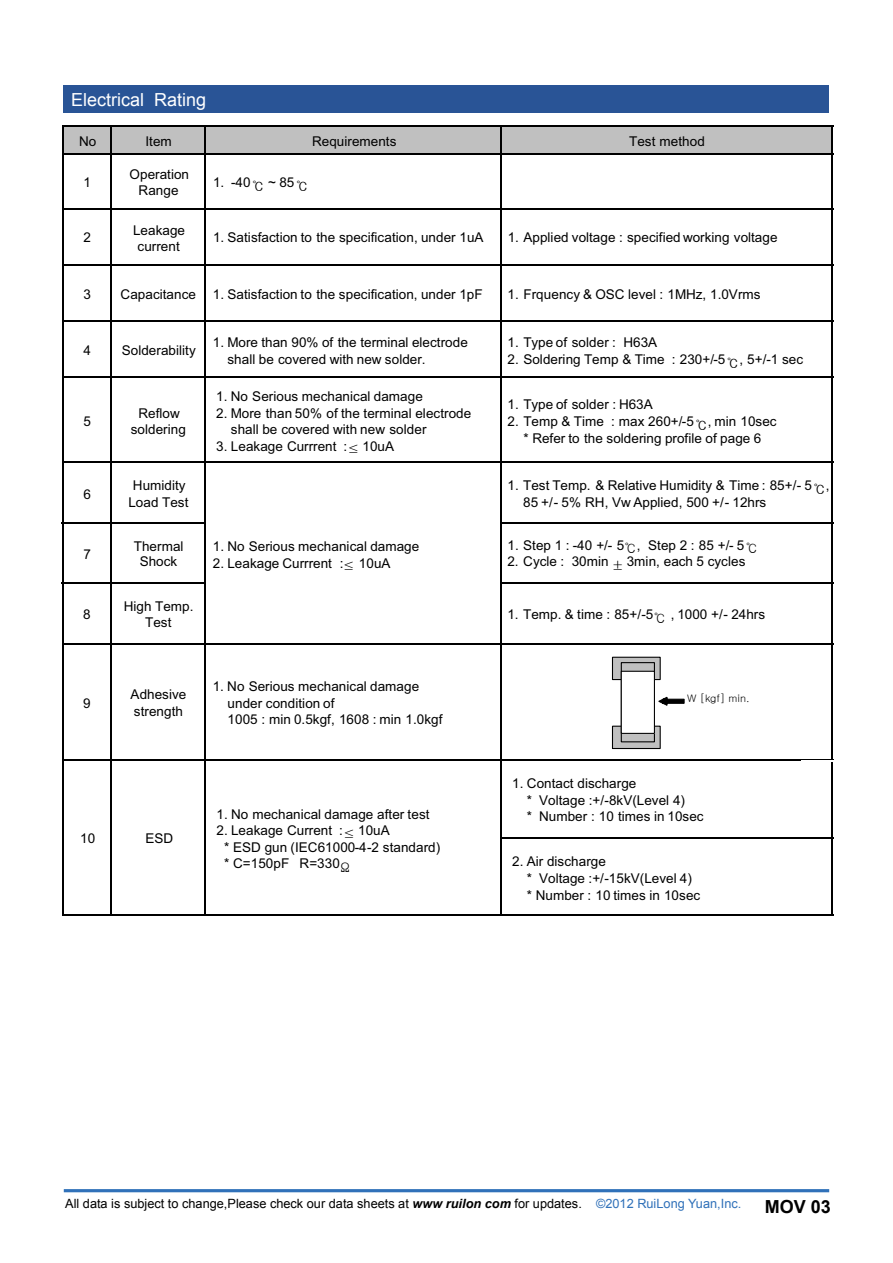
<style>
.page{position:relative;width:893px;height:1263px;background:#fff}
.page>*{position:absolute;margin:0;border:0;box-sizing:border-box;transform-origin:0 0}
.t1{font:18px "Arial";color:#fff}
.t2{font:700 18px "Arial";color:#000}
.t3{font:13.5px/17px "Arial";letter-spacing:.005em;color:#000}
.t4{font:12.75px "Arial";color:#000}
.t5{font:10.5px "Gulim";color:#000}
.s1{font-family:"Dotum"}
.s2{font-family:"Gulim"}
.s3{font-weight:700;font-style:italic}
.s4{color:#3071b9}
</style>
<div class="page">
<hr style="left:64px;top:1189px;width:765px;height:3px;background:#3071b9">
<div style="left:64px;top:85px;width:765px;height:27px;background:#295496"></div>
<div style="left:62px;top:125px;width:48px;height:29px;background:#c0c0c0"></div>
<div style="left:110px;top:125px;width:62px;height:29px;background:#c0c0c0"></div>
<div style="left:172px;top:125px;width:32px;height:29px;background:#c0c0c0"></div>
<div style="left:204px;top:125px;width:33px;height:29px;background:#c0c0c0"></div>
<div style="left:237px;top:125px;width:66px;height:29px;background:#c0c0c0"></div>
<div style="left:303px;top:125px;width:66px;height:29px;background:#c0c0c0"></div>
<div style="left:369px;top:125px;width:65px;height:29px;background:#c0c0c0"></div>
<div style="left:434px;top:125px;width:66px;height:29px;background:#c0c0c0"></div>
<div style="left:500px;top:125px;width:33px;height:29px;background:#c0c0c0"></div>
<div style="left:533px;top:125px;width:32px;height:29px;background:#c0c0c0"></div>
<div style="left:565px;top:125px;width:66px;height:29px;background:#c0c0c0"></div>
<div style="left:631px;top:125px;width:66px;height:29px;background:#c0c0c0"></div>
<div style="left:697px;top:125px;width:66px;height:29px;background:#c0c0c0"></div>
<div style="left:763px;top:125px;width:69px;height:29px;background:#c0c0c0"></div>
<hr style="left:62px;top:125px;width:771px;height:2px;background:#000">
<hr style="left:62px;top:153px;width:771px;height:1px;background:#000">
<hr style="left:62px;top:209px;width:771px;height:1px;background:#000">
<hr style="left:62px;top:264px;width:771px;height:2px;background:#000">
<hr style="left:62px;top:320px;width:771px;height:2px;background:#000">
<hr style="left:62px;top:376px;width:771px;height:2px;background:#000">
<hr style="left:62px;top:462px;width:771px;height:1px;background:#000">
<hr style="left:62px;top:522px;width:144px;height:2px;background:#000">
<hr style="left:500px;top:522px;width:333px;height:2px;background:#000">
<hr style="left:62px;top:582px;width:144px;height:2px;background:#000">
<hr style="left:500px;top:582px;width:333px;height:2px;background:#000">
<hr style="left:62px;top:643px;width:771px;height:1px;background:#000">
<hr style="left:62px;top:759px;width:771px;height:2px;background:#000">
<hr style="left:500px;top:837px;width:333px;height:1px;background:#000">
<hr style="left:62px;top:914px;width:771px;height:2px;background:#000">
<hr style="left:62px;top:125px;width:1px;height:791px;background:#000">
<hr style="left:110px;top:125px;width:2px;height:791px;background:#000">
<hr style="left:204px;top:125px;width:2px;height:791px;background:#000">
<hr style="left:500px;top:125px;width:2px;height:791px;background:#000">
<hr style="left:832px;top:125px;width:1px;height:791px;background:#000">
<hr style="left:801px;top:761px;width:49px;height:1px;background:#fff">
<div style="left:612px;top:726px;width:49px;height:23px;background:#c0c0c0;border:1px solid #000"></div>
<div style="left:612px;top:657px;width:49px;height:23px;background:#c0c0c0;border:1px solid #000"></div>
<div style="left:621px;top:662px;width:34px;height:80px;border:1px solid #000"></div>
<div style="left:621px;top:671px;width:33px;height:62px;background:#fff"></div>
<div style="left:621px;top:671px;width:34px;height:63px;border:1px solid #000"></div>
<svg style="left:658px;top:697px;width:26px;height:8px"></svg>
<h1 class="t1" style="left:71px;top:88px;width:137px">Electrical Rating</h1>
<p class="t3" style="left:79px;top:133px;width:19px">No</p>
<p class="t3" style="left:146px;top:133px;width:28px">Item</p>
<p class="t3" style="left:312px;top:133px;width:86px">Requirements</p>
<p class="t3" style="left:629px;top:133px;width:77px">Test method</p>
<p class="t3" style="left:84px;top:174px;width:9px">1</p>
<p class="t3" style="left:130px;top:167px;width:61px;line-height:15.6px;text-align:center">Operation<br>Range</p>
<p class="t3" style="left:213px;top:174px;width:97px">1. -40<span class="s1">℃</span> ~ 85<span class="s1">℃</span></p>
<p class="t3" style="left:84px;top:229px;width:9px">2</p>
<p class="t3" style="left:133px;top:221px;width:54px;text-align:center">Leakage current</p>
<p class="t3" style="left:213px;top:229px;width:272px">1. Satisfaction to the specification, under 1uA</p>
<p class="t3" style="left:508px;top:229px;width:271px">1. Applied voltage : specified working voltage</p>
<p class="t3" style="left:84px;top:286px;width:9px">3</p>
<p class="t3" style="left:121px;top:286px;width:364px">Capacitance 1. Satisfaction to the specification, under 1pF</p>
<p class="t3" style="left:508px;top:286px;width:254px">1. Frquency &amp; OSC level : 1MHz, 1.0Vrms</p>
<p class="t3" style="left:83px;top:342px;width:9px">4</p>
<p class="t3" style="left:122px;top:342px;width:75px">Solderability</p>
<p class="t3" style="left:227px;top:334px;width:242px;text-indent:-15px">1. More than 90% of the terminal electrode shall be covered with new solder.</p>
<p class="t3" style="left:508px;top:334px;width:151px">1. Type of solder : H63A</p>
<p class="t3" style="left:508px;top:351px;width:297px">2. Soldering Temp &amp; Time : 230+/-5<span class="s1">℃</span>, 5+/-1 sec</p>
<p class="t3" style="left:83px;top:413px;width:9px">5</p>
<p class="t3" style="left:131px;top:406px;width:57px;line-height:15.6px;text-align:center">Reflow soldering</p>
<p class="t3" style="left:83px;top:486px;width:9px">6</p>
<p class="t3" style="left:128px;top:477px;width:62px;text-align:center">Humidity<br>Load Test</p>
<p class="t3" style="left:216px;top:388px;width:208px">1. No Serious mechanical damage</p>
<p class="t3" style="left:231px;top:406px;width:242px;line-height:15.6px;text-indent:-15px">2. More than 50% of the terminal electrode shall be covered with new solder</p>
<p class="t3" style="left:216px;top:437px;width:179px">3. Leakage Currrent :<span class="s1">≤</span> 10uA</p>
<p class="t3" style="left:508px;top:396px;width:147px">1. Type of solder : H63A</p>
<p class="t3" style="left:508px;top:413px;width:271px;text-align:center">2. Temp &amp; Time : max 260+/-5<span class="s1">℃</span>, min 10sec * Refer to the soldering profile of page 6</p>
<p class="t3" style="left:523px;top:477px;width:308px;text-indent:-16px">1. Test Temp. &amp; Relative Humidity &amp; Time : 85+/- 5<span class="s1">℃</span>,<br>85 +/- 5% RH, Vw Applied, 500 +/- 12hrs</p>
<p class="t3" style="left:83px;top:545px;width:9px">7</p>
<p class="t3" style="left:134px;top:538px;width:51px;line-height:15.9px;text-align:center">Thermal<br>Shock</p>
<p class="t3" style="left:507px;top:536px;width:252px">1. Step 1 : -40 +/- 5<span class="s2">℃</span>, Step 2 : 85 +/- 5<span class="s2">℃</span></p>
<p class="t3" style="left:213px;top:537px;width:208px">1. No Serious mechanical damage</p>
<p class="t3" style="left:213px;top:554px;width:179px">2. Leakage Currrent :<span class="s1">≤</span> 10uA</p>
<p class="t3" style="left:507px;top:553px;width:240px">2. Cycle : 30min <span class="s2">±</span> 3min, each 5 cycles</p>
<p class="t3" style="left:83px;top:606px;width:9px">8</p>
<p class="t3" style="left:124px;top:599px;width:71px;line-height:15.6px;text-align:center">High Temp.<br>Test</p>
<p class="t3" style="left:507px;top:606px;width:259px">1. Temp. &amp; time : 85+/-5<span class="s2">℃</span> , 1000 +/- 24hrs</p>
<p class="t3" style="left:83px;top:695px;width:9px">9</p>
<p class="t3" style="left:131px;top:686px;width:57px">Adhesive strength</p>
<p class="t3" style="left:228px;top:678px;width:217px;line-height:16.4px;text-indent:-15px">1. No Serious mechanical damage under condition of<br>1005 : min 0.5kgf, 1608 : min 1.0kgf</p>
<p class="t3" style="left:80px;top:830px;width:17px">10</p>
<p class="t3" style="left:146px;top:830px;width:29px">ESD</p>
<p class="t3" style="left:216px;top:805px;width:215px">1. No mechanical damage after test</p>
<p class="t3" style="left:224px;top:822px;width:218px;line-height:16.4px;text-indent:-8px">2. Leakage Current :<span class="s1">≤</span> 10uA<br>* ESD gun (IEC61000-4-2 standard) * C=150pF R=330<span class="s1">Ω</span></p>
<p class="t5" style="left:687px;top:693px;width:64px">W [kgf] min.</p>
<p class="t3" style="left:527px;top:775px;width:160px;text-indent:-15px">1. Contact discharge<br>* Voltage :+/-8kV(Level 4)</p>
<p class="t3" style="left:527px;top:808px;width:178px">* Number : 10 times in 10sec</p>
<p class="t3" style="left:527px;top:852px;width:175px;text-indent:-15px">2. Air discharge<br>* Voltage :+/-15kV(Level 4) * Number : 10 times in 10sec</p>
<p class="t4" style="left:65px;top:1195px;width:678px">All data is subject to change,Please check our data sheets at <span class="s3">www ruilon com</span> for updates. <span class="s4">©2012 RuiLong Yuan,Inc.</span></p>
<h1 class="t2" style="left:765px;top:1194px;width:68px">MOV 03</h1>
</div>
